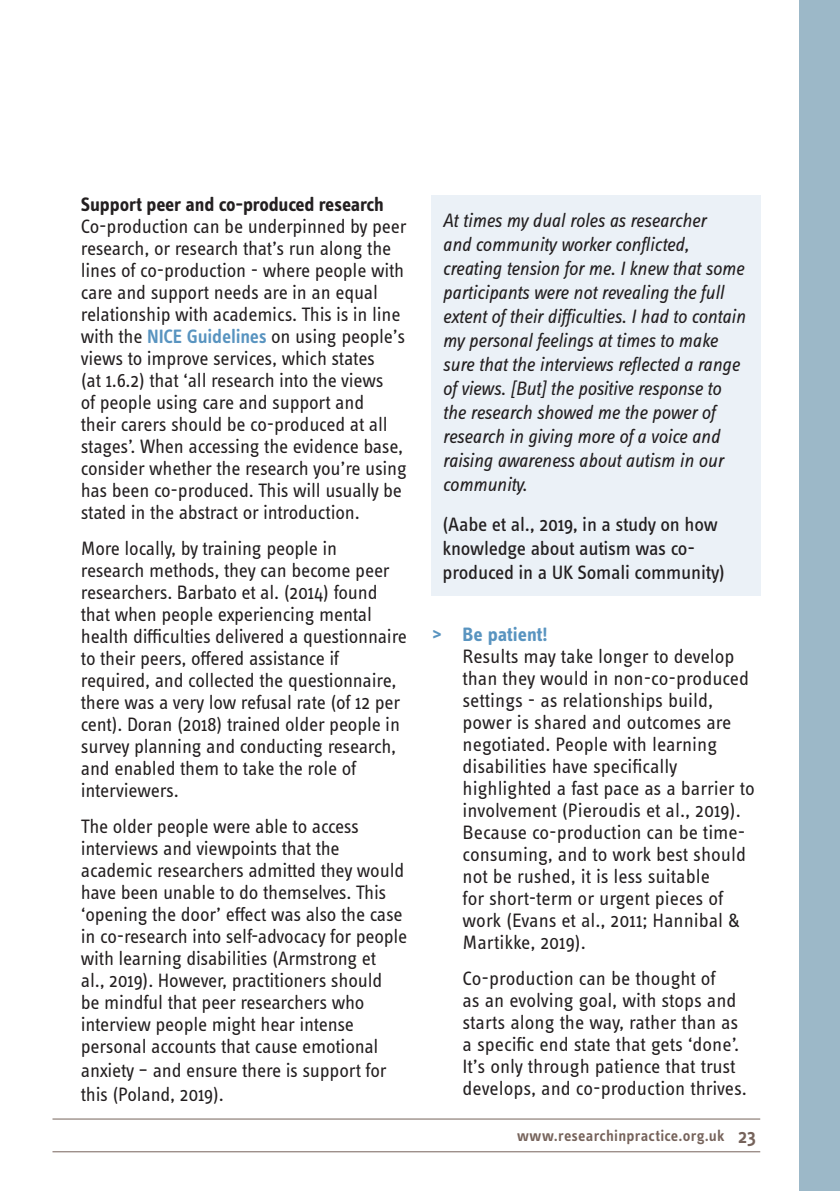
<style>
.page{position:relative;width:840px;height:1191px;background:#fff}
.page>*{position:absolute;margin:0;border:0;box-sizing:border-box;transform-origin:0 0}
.Normal__Web{font:20px/22px "Info Text Pro";letter-spacing:-.01em;color:#231f20}
.List_Paragraph{font:20px/22px "Info Text Pro";color:#231f20}
.RiP_Body{font:italic 20px/24px "Info Text Pro";letter-spacing:-.015em;color:#231f20}
.RiP_Body-2{font:20px/24px "Info Text Pro";letter-spacing:-.01em;color:#231f20}
.t1{font:600 16px "Info Text Pro";letter-spacing:.015em;color:#76635b}
.s1{font-weight:700}
.s2{font-weight:600;color:#5994c0}
.s3{font-weight:700;color:#5994c0}
.s4{font-size:20px}
</style>
<div class="page">
<hr style="left:52px;top:1151px;width:707px;height:1px;background:#76635b">
<hr style="left:52px;top:1118px;width:707px;height:1px;background:#76635b">
<div style="left:431px;top:195px;width:329px;height:400px;background:#ebf1f7"></div>
<div style="left:799px;top:0;width:40px;height:1191px;background:#9cb8c8"></div>
<p class="Normal__Web" style="left:81px;top:192px;width:327px"><span class="s1">Support peer and co-produced research </span>Co-production can be underpinned by peer research, or research that’s run along the lines of co-production - where people with care and support needs are in an equal relationship with academics. This is in line with the <span class="s2">NICE Guidelines</span> on using people’s views to improve services, which states<br>(at 1.6.2) that ‘all research into the views<br>of people using care and support and<br>their carers should be co-produced at all stages’. When accessing the evidence base, consider whether the research you’re using has been co-produced. This will usually be stated in the abstract or introduction.</p>
<p class="Normal__Web" style="left:81px;top:536px;width:327px">More locally, by training people in<br>research methods, they can become peer researchers. Barbato et al. (2014) found that when people experiencing mental health difficulties delivered a questionnaire to their peers, offered assistance if required, and collected the questionnaire, there was a very low refusal rate (of 12 per cent). Doran (2018) trained older people in survey planning and conducting research, and enabled them to take the role of interviewers.</p>
<p class="Normal__Web" style="left:81px;top:814px;width:328px">The older people were able to access interviews and viewpoints that the academic researchers admitted they would have been unable to do themselves. This ‘opening the door’ effect was also the case in co-research into self-advocacy for people with learning disabilities (Armstrong et<br>al., 2019). However, practitioners should<br>be mindful that peer researchers who interview people might hear intense personal accounts that cause emotional</p>
<p class="Normal__Web" style="left:81px;top:1057px;width:307px;line-height:24px">anxiety – and ensure there is support for this (Poland, 2019).</p>
<p class="RiP_Body" style="left:442px;top:207px;width:304px">At times my dual roles as researcher<br>and community worker conflicted, creating tension for me. I knew that some participants were not revealing the full extent of their difficulties. I had to contain my personal feelings at times to make sure that the interviews reflected a range of views. [But] the positive response to the research showed me the power of research in giving more of a voice and raising awareness about autism in our community.</p>
<p class="RiP_Body-2" style="left:442px;top:511px;width:284px">(Aabe et al., 2019, in a study on how knowledge about autism was co&shy;produced in a UK Somali community)</p>
<p class="List_Paragraph" style="left:462px;top:622px;width:293px;text-indent:-30px"><span class="s3">&gt; Be patient!<br></span>Results may take longer to develop than they would in non-co-produced settings - as relationships build, power is shared and outcomes are negotiated. People with learning disabilities have specifically highlighted a fast pace as a barrier to involvement (Pieroudis et al., 2019).<br>Because co-production can be time&shy;consuming, and to work best should not be rushed, it is less suitable<br>for short-term or urgent pieces of work (Evans et al., 2011; Hannibal &amp;<br>Martikke, 2019).</p>
<p class="List_Paragraph" style="left:462px;top:966px;width:286px">Co-production can be thought of<br>as an evolving goal, with stops and starts along the way, rather than as a specific end state that gets ‘done’.<br>It’s only through patience that trust develops, and co-production thrives.</p>
<p class="t1" style="left:517px;top:1126px;width:240px">www.researchinpractice.org.uk <span class="s4">23</span></p>
</div>
